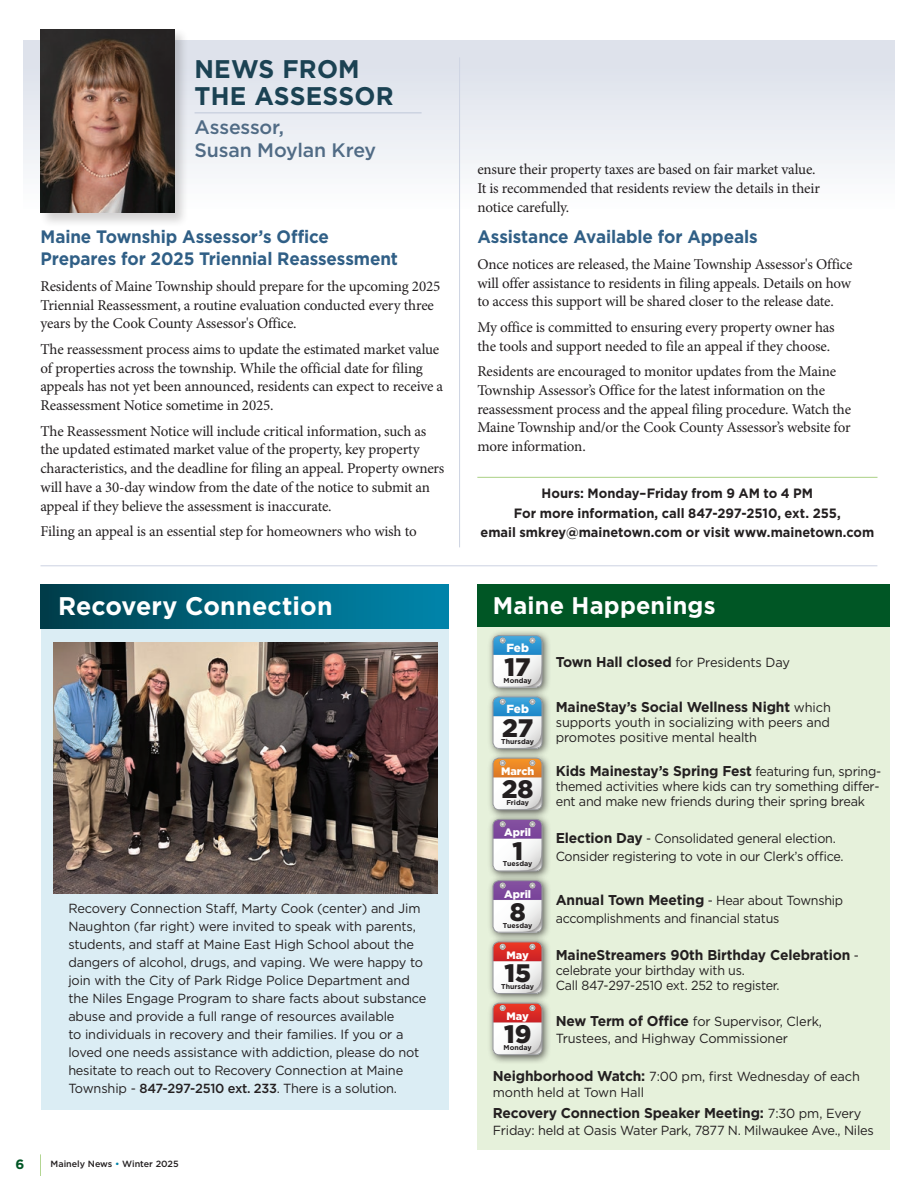
<style>
.page{position:relative;width:918px;height:1188px;background:#fff}
.page>*{position:absolute;margin:0;border:0;box-sizing:border-box;transform-origin:0 0}
.NEW_Caption_-_Gotham{font:700 25.5px/27px "Gotham";letter-spacing:.01em;color:#1b4253}
.B_head{font:700 25.5px "Gotham";letter-spacing:.005em;color:#fff}
.t1{font:900 25.35px "Gotham";color:#231f20}
.B_head-2{font:700 24px "Gotham";letter-spacing:.01em;color:#fff}
.Byline_-_NEW{font:500 19.5px/22.5px "Gotham";letter-spacing:-.01em;color:#506b85}
.B_head-3{font:700 18px/22.5px "Gotham";letter-spacing:-.005em;color:#305f86;scale:.95 1}
.body_extra_small_-_H{font:15px/18.8px "Minion Pro";letter-spacing:-.01em;color:#231f20}
.t2{font:700 14.25px "Gotham";letter-spacing:-.01em;color:#231f20}
.Body_-_new{font:700 13.5px/19.5px "Gotham";color:#231f20;text-align:center;scale:.96 1}
.t3{font:700 13.5px "Gotham";color:#005625}
.t4{font:13.2px/18px "Gotham";letter-spacing:-.01em;color:#231f20}
.t5{font:13.2px/15px "Gotham";letter-spacing:-.01em;color:#231f20;scale:.95 1}
.t6{font:900 11.7px "Gotham";letter-spacing:-.01em;color:#fff}
.t7{font:900 10.8px "Gotham";color:#fff}
.t8{font:500 9px "Gotham";color:#231f20}
.t9{font:700 7.05px "Gotham";color:#231f20}
.s1{font-weight:500}
.s2{color:#0083a9}
.s3{font-weight:700;font-size:14.25px}
.s4{font-weight:400;font-size:13.2px}
</style>
<div class="page">
<div style="left:477px;top:618px;width:413px;height:532px;background:#e6f1db"></div>
<svg style="left:40px;top:1154px;width:1px;height:22px"></svg>
<div style="left:23px;top:40px;width:872px;height:169px;background:linear-gradient(to bottom,#d9dee9,#fdfdfe)"></div>
<hr style="left:195px;top:112px;width:227px;height:1px;background:#c1c9da">
<hr style="left:477px;top:477px;width:401px;height:1px;background:#b3d692">
<div style="left:39px;top:28px;width:150px;height:200px;background:#231f20;opacity:.2"></div>
<img style="left:40px;top:29px;width:134px;height:184px">
<hr style="left:459px;top:57px;width:1px;height:490px;background:#cfd5e3">
<hr style="left:41px;top:565px;width:836px;height:1px;background:#cfd5e3">
<div style="left:477px;top:584px;width:413px;height:43px;background:#005625"></div>
<div style="left:41px;top:628px;width:407px;height:482px;background:#dbedf4"></div>
<div style="left:41px;top:584px;width:407px;height:45px;background:linear-gradient(to right,#00404c,#0089af)"></div>
<img style="left:53px;top:643px;width:384px;height:250px">
<div style="left:487px;top:629px;width:65px;height:68px;background:#231f20;opacity:.75"></div>
<svg style="left:493px;top:635px;width:49px;height:52px;background:#acd0e4"></svg>
<div style="left:493px;top:635px;width:49px;height:52px;border:1px solid #939598;border-radius:6px"></div>
<div style="left:487px;top:691px;width:65px;height:67px;background:#231f20;opacity:.75"></div>
<svg style="left:493px;top:697px;width:49px;height:52px;background:#aed1e4"></svg>
<div style="left:493px;top:697px;width:49px;height:52px;border:1px solid #939598;border-radius:6px"></div>
<div style="left:487px;top:752px;width:65px;height:67px;background:#231f20;opacity:.75"></div>
<svg style="left:493px;top:758px;width:49px;height:52px;background:#ebcbac"></svg>
<div style="left:493px;top:758px;width:49px;height:52px;border:1px solid #939598;border-radius:6px"></div>
<div style="left:487px;top:813px;width:65px;height:68px;background:#231f20;opacity:.75"></div>
<svg style="left:493px;top:819px;width:49px;height:52px;background:#c8b7d3"></svg>
<div style="left:493px;top:819px;width:49px;height:52px;border:1px solid #939598;border-radius:6px"></div>
<div style="left:487px;top:936px;width:65px;height:67px;background:#231f20;opacity:.75"></div>
<svg style="left:493px;top:942px;width:49px;height:52px;background:#e7aeac"></svg>
<div style="left:493px;top:942px;width:49px;height:52px;border:1px solid #939598;border-radius:6px"></div>
<div style="left:487px;top:874px;width:65px;height:68px;background:#231f20;opacity:.75"></div>
<svg style="left:493px;top:880px;width:49px;height:52px;background:#c8b8d2"></svg>
<div style="left:493px;top:881px;width:49px;height:51px;border:1px solid #939598;border-radius:6px"></div>
<div style="left:487px;top:997px;width:65px;height:67px;background:#231f20;opacity:.75"></div>
<svg style="left:493px;top:1003px;width:49px;height:52px;background:#e7aeab"></svg>
<div style="left:493px;top:1003px;width:49px;height:52px;border:1px solid #939598;border-radius:6px"></div>
<p class="NEW_Caption_-_Gotham" style="left:195px;top:55px;width:201px">NEWS FROM<br>THE ASSESSOR</p>
<p class="Byline_-_NEW" style="left:195px;top:116px;width:183px">Assessor,<br>Susan Moylan Krey</p>
<p class="B_head-3" style="left:41px;top:225px;width:378px">Maine Township Assessor’s Office<br>Prepares for 2025 Triennial Reassessment</p>
<p class="body_extra_small_-_H" style="left:41px;top:277px;width:401px">Residents of Maine Township should prepare for the upcoming 2025<br>Triennial Reassessment, a routine evaluation conducted every three years by the Cook County Assessor's Office.</p>
<p class="body_extra_small_-_H" style="left:41px;top:340px;width:404px">The reassessment process aims to update the estimated market value of properties across the township. While the official date for filing appeals has not yet been announced, residents can expect to receive a Reassessment Notice sometime in 2025.</p>
<p class="body_extra_small_-_H" style="left:41px;top:422px;width:405px">The Reassessment Notice will include critical information, such as the updated estimated market value of the property, key property characteristics, and the deadline for filing an appeal. Property owners will have a 30-day window from the date of the notice to submit an appeal if they believe the assessment is inaccurate.</p>
<p class="body_extra_small_-_H" style="left:41px;top:522px;width:378px">Filing an appeal is an essential step for homeowners who wish to</p>
<p class="B_head" style="left:58px;top:589px;width:276px">Recovery Connection</p>
<p class="t4" style="left:68px;top:899px;width:360px">Recovery Connection Staff, Marty Cook (center) and Jim Naughton (far right) were invited to speak with parents, students, and staff at Maine East High School about the dangers of alcohol, drugs, and vaping. We were happy to join with the City of Park Ridge Police Department and the Niles Engage Program to share facts about substance abuse and provide a full range of resources available<br>to individuals in recovery and their families. If you or a loved one needs assistance with addiction, please do not hesitate to reach out to Recovery Connection at Maine Township - <span class="s1">847-297-2510 ext. 233</span>. There is a solution.</p>
<p class="t3" style="left:16px;top:1155px;width:10px">6</p>
<p class="t8" style="left:51px;top:1158px;width:130px">Mainely News <span class="s2">•</span> Winter 2025</p>
<p class="body_extra_small_-_H" style="left:477px;top:160px;width:344px">ensure their property taxes are based on fair market value.<br>It is recommended that residents review the details in their notice carefully.</p>
<p class="B_head-3" style="left:477px;top:226px;width:297px">Assistance Available for Appeals</p>
<p class="body_extra_small_-_H" style="left:477px;top:255px;width:377px;text-align:justify">Once notices are released, the Maine Township Assessor's Office will offer assistance to residents in filing appeals. Details on how to access this support will be shared closer to the release date.</p>
<p class="body_extra_small_-_H" style="left:477px;top:318px;width:359px">My office is committed to ensuring every property owner has the tools and support needed to file an appeal if they choose.</p>
<p class="body_extra_small_-_H" style="left:477px;top:362px;width:375px">Residents are encouraged to monitor updates from the Maine Township Assessor’s Office for the latest information on the reassessment process and the appeal filing procedure. Watch the Maine Township and/or the Cook County Assessor’s website for more information.</p>
<p class="Body_-_new" style="left:480px;top:484px;width:412px">Hours: Monday–Friday from 9 AM to 4 PM<br>For more information, call 847-297-2510, ext. 255,<br>email smkrey@mainetown.com or visit www.mainetown.com</p>
<p class="B_head-2" style="left:493px;top:589px;width:224px">Maine Happenings</p>
<p class="t6" style="left:506px;top:640px;width:24px">Feb</p>
<p class="t9" style="left:504px;top:675px;width:30px">Monday</p>
<p class="t1" style="left:505px;top:649px;width:28px">17</p>
<p class="t6" style="left:506px;top:701px;width:24px">Feb</p>
<p class="t9" style="left:501px;top:737px;width:34px">Thursday</p>
<p class="t1" style="left:502px;top:711px;width:33px">27</p>
<p class="t7" style="left:501px;top:764px;width:35px">March</p>
<p class="t1" style="left:502px;top:772px;width:33px">28</p>
<p class="t9" style="left:506px;top:798px;width:24px">Friday</p>
<p class="t7" style="left:504px;top:825px;width:28px">April</p>
<p class="t1" style="left:512px;top:833px;width:12px">1</p>
<p class="t9" style="left:503px;top:859px;width:31px">Tuesday</p>
<p class="t7" style="left:504px;top:886px;width:28px">April</p>
<p class="t9" style="left:503px;top:920px;width:31px">Tuesday</p>
<p class="t1" style="left:510px;top:894px;width:17px">8</p>
<p class="t7" style="left:507px;top:948px;width:24px">May</p>
<p class="t9" style="left:501px;top:982px;width:34px">Thursday</p>
<p class="t1" style="left:504px;top:956px;width:28px">15</p>
<p class="t7" style="left:507px;top:1009px;width:24px">May</p>
<p class="t9" style="left:504px;top:1043px;width:30px">Monday</p>
<p class="t1" style="left:504px;top:1017px;width:29px">19</p>
<p class="t4" style="left:556px;top:653px;width:236px"><span class="s3">Town Hall closed</span> for Presidents Day</p>
<p class="t2" style="left:556px;top:698px;width:277px">MaineStay’s Social Wellness Night <span class="s4">which</span></p>
<p class="t4" style="left:556px;top:715px;width:276px;line-height:15px">supports youth in socializing with peers and promotes positive mental health</p>
<p class="t2" style="left:556px;top:761px;width:327px">Kids Mainestay’s Spring Fest <span class="s4">featuring fun, spring-</span></p>
<p class="t5" style="left:556px;top:778px;width:342px">themed activities where kids can try something differ&shy;ent and make new friends during their spring break</p>
<p class="t5" style="left:556px;top:829px;width:304px;line-height:18px"><span class="s3">Election Day</span> - Consolidated general election.<br>Consider registering to vote in our Clerk’s office.</p>
<p class="t5" style="left:556px;top:891px;width:304px;line-height:18px"><span class="s3">Annual Town Meeting</span> - Hear about Township accomplishments and financial status</p>
<p class="t2" style="left:556px;top:945px;width:305px">MaineStreamers 90th Birthday Celebration <span class="s4">-</span></p>
<p class="t5" style="left:556px;top:962px;width:237px">celebrate your birthday with us.<br>Call 847-297-2510 ext. 252 to register.</p>
<p class="t4" style="left:556px;top:1013px;width:268px;line-height:16.5px"><span class="s3">New Term of Office</span> for Supervisor, Clerk,<br>Trustees, and Highway Commissioner</p>
<p class="t4" style="left:493px;top:1067px;width:369px;line-height:16.5px"><span class="s3">Neighborhood Watch:</span> 7:00 pm, first Wednesday of each month held at Town Hall</p>
<p class="t2" style="left:493px;top:1104px;width:370px">Recovery Connection Speaker Meeting: <span class="s4">7:30 pm, Every</span></p>
<p class="t4" style="left:493px;top:1121px;width:383px">Friday: held at Oasis Water Park, 7877 N. Milwaukee Ave., Niles</p>
</div>
